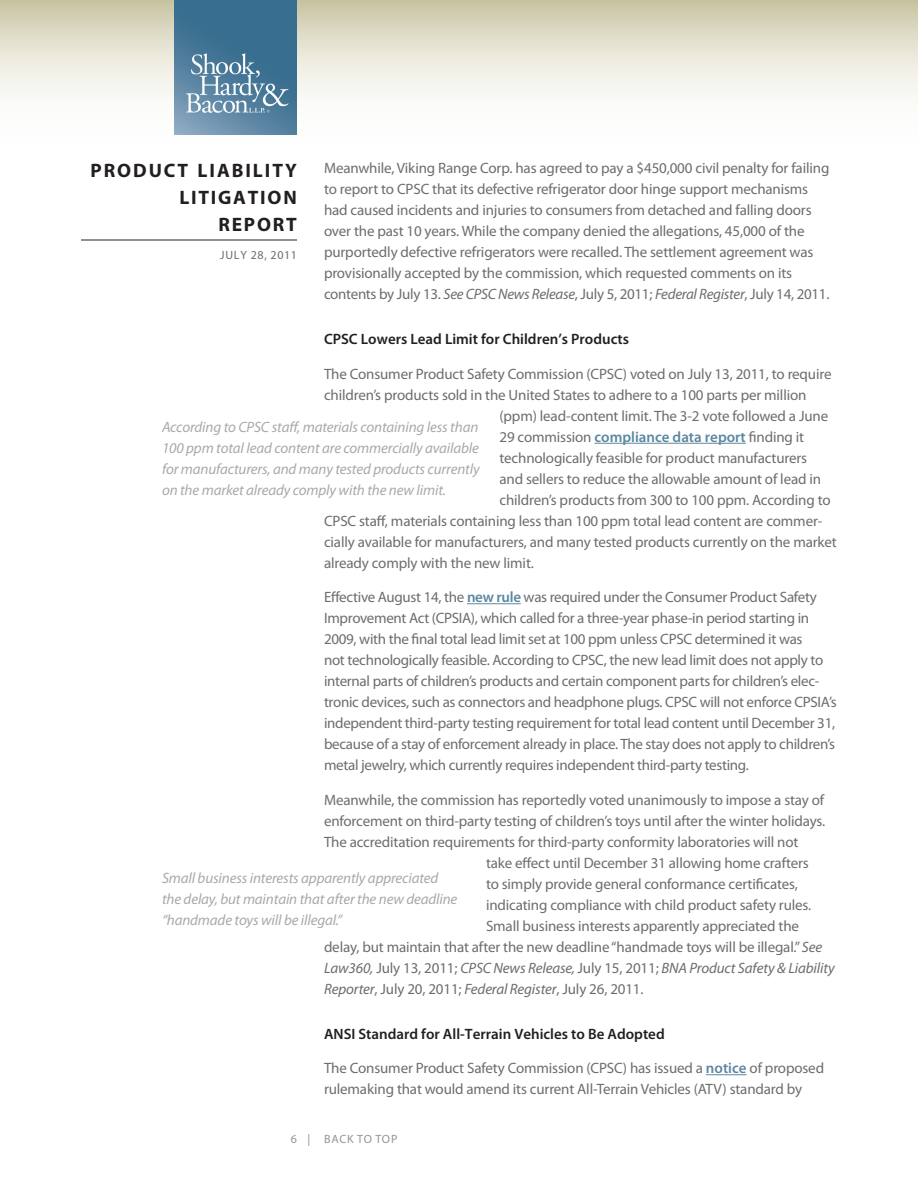
<style>
.page{position:relative;width:918px;height:1188px;background:#fff}
.page>*{position:absolute;margin:0;border:0;box-sizing:border-box;transform-origin:0 0}
.t1{font:700 19.5px/27px "Myriad Pro";letter-spacing:.095em;color:#231f20;text-align:right}
.Body{font:15px/21px "Myriad Pro";letter-spacing:-.01em;color:#6c6d70}
.PullQuote{font:italic 15px/21px "Myriad Pro";letter-spacing:-.01em;color:#a8a9ad;text-align:justify}
.Subhead{font:600 15px "Myriad Pro";color:#231f20}
.Body-2{font:italic 15px "Myriad Pro";letter-spacing:-.01em;color:#6c6d70}
.t2{font:12px "Myriad Pro";letter-spacing:.05em;color:#6c6d70}
.t3{font:12px "Myriad Pro";letter-spacing:.06em;color:#939598}
.s1{font-style:italic}
.s2{font-weight:600;color:#5c87a1}
.s3{font-style:normal}
</style>
<div class="page">
<svg style="left:0;top:0;width:918px;height:135px"></svg>
<hr style="left:81px;top:240px;width:216px;height:1px;background:#231f20">
<img style="left:175px;top:0;width:122px;height:135px">
<hr style="left:594px;top:443px;width:152px;height:1px;background:#5c87a1">
<hr style="left:467px;top:603px;width:54px;height:1px;background:#5c87a1">
<hr style="left:706px;top:1074px;width:41px;height:1px;background:#5c87a1">
<p class="Body" style="left:324px;top:158px;width:507px">Meanwhile, Viking Range Corp. has agreed to pay a $450,000 civil penalty for failing to report to CPSC that its defective refrigerator door hinge support mechanisms had caused incidents and injuries to consumers from detached and falling doors over the past 10 years. While the company denied the allegations, 45,000 of the purportedly defective refrigerators were recalled. The settlement agreement was provisionally accepted by the commission, which requested comments on its contents by July 13. <span class="s1">See CPSC News Release</span>, July 5, 2011; <span class="s1">Federal Register</span>, July 14, 2011.</p>
<p class="Subhead" style="left:324px;top:331px;width:306px">CPSC Lowers Lead Limit for Children’s Products</p>
<p class="Body" style="left:324px;top:364px;width:509px">The Consumer Product Safety Commission (CPSC) voted on July 13, 2011, to require</p>
<p class="Body" style="left:324px;top:385px;width:484px">children’s products sold in the United States to adhere to a 100 parts per million</p>
<p class="Body" style="left:500px;top:406px;width:330px">(ppm) lead-content limit. The 3-2 vote followed a June</p>
<p class="Body" style="left:500px;top:427px;width:306px">29 commission <span class="s2">compliance data report</span> finding it</p>
<p class="Body" style="left:500px;top:448px;width:309px">technologically feasible for product manufacturers</p>
<p class="Body" style="left:500px;top:469px;width:323px">and sellers to reduce the allowable amount of lead in</p>
<p class="Body" style="left:500px;top:490px;width:333px">children’s products from 300 to 100 ppm. According to</p>
<p class="Body" style="left:324px;top:511px;width:500px">CPSC staff, materials containing less than 100 ppm total lead content are commer-</p>
<p class="Body" style="left:324px;top:532px;width:514px">cially available for manufacturers, and many tested products currently on the market</p>
<p class="Body" style="left:324px;top:553px;width:211px">already comply with the new limit.</p>
<p class="Body" style="left:324px;top:587px;width:514px">Effective August 14, the <span class="s2">new rule</span> was required under the Consumer Product Safety Improvement Act (CPSIA), which called for a three-year phase-in period starting in 2009, with the final total lead limit set at 100 ppm unless CPSC determined it was<br>not technologically feasible. According to CPSC, the new lead limit does not apply to internal parts of children’s products and certain component parts for children’s elec&shy;tronic devices, such as connectors and headphone plugs. CPSC will not enforce CPSIA’s independent third-party testing requirement for total lead content until December 31, because of a stay of enforcement already in place. The stay does not apply to children’s metal jewelry, which currently requires independent third-party testing.</p>
<p class="Body" style="left:324px;top:790px;width:502px">Meanwhile, the commission has reportedly voted unanimously to impose a stay of</p>
<p class="Body" style="left:324px;top:811px;width:503px">enforcement on third-party testing of children’s toys until after the winter holidays.</p>
<p class="Body" style="left:324px;top:832px;width:476px">The accreditation requirements for third-party conformity laboratories will not</p>
<p class="Body" style="left:486px;top:853px;width:324px">take effect until December 31 allowing home crafters</p>
<p class="Body" style="left:486px;top:874px;width:313px">to simply provide general conformance certificates,</p>
<p class="Body" style="left:486px;top:895px;width:327px">indicating compliance with child product safety rules.</p>
<p class="Body" style="left:486px;top:916px;width:315px">Small business interests apparently appreciated the</p>
<p class="Body" style="left:324px;top:937px;width:500px">delay, but maintain that after the new deadline “handmade toys will be illegal.” <span class="s1">See</span></p>
<p class="Body-2" style="left:324px;top:960px;width:512px">Law360, <span class="s3">July 13, 2011;</span> CPSC News Release, <span class="s3">July 15, 2011;</span> BNA Product Safety &amp; Liability</p>
<p class="Body" style="left:324px;top:979px;width:321px"><span class="s1">Reporter</span>, July 20, 2011; <span class="s1">Federal Register</span>, July 26, 2011.</p>
<p class="Subhead" style="left:324px;top:1025px;width:342px">ANSI Standard for All-Terrain Vehicles to Be Adopted</p>
<p class="Body" style="left:324px;top:1058px;width:502px">The Consumer Product Safety Commission (CPSC) has issued a <span class="s2">notice</span> of proposed rulemaking that would amend its current All-Terrain Vehicles (ATV) standard by</p>
<h1 class="t1" style="left:90px;top:157px;width:208px">PRODUCT LIABILITY<br>LITIGATION<br>REPORT</h1>
<p class="t2" style="left:220px;top:249px;width:78px">JULY 28, 2011</p>
<p class="PullQuote" style="left:162px;top:417px;width:319px">According to CPSC staff, materials containing less than 100 ppm total lead content are commercially available for manufacturers, and many tested products currently on the market already comply with the new limit.</p>
<p class="PullQuote" style="left:162px;top:868px;width:297px;text-align:left">Small business interests apparently appreciated the delay, but maintain that after the new deadline “handmade toys will be illegal.”</p>
<p class="t3" style="left:291px;top:1132px;width:108px">6 | BACK TO TOP</p>
</div>
